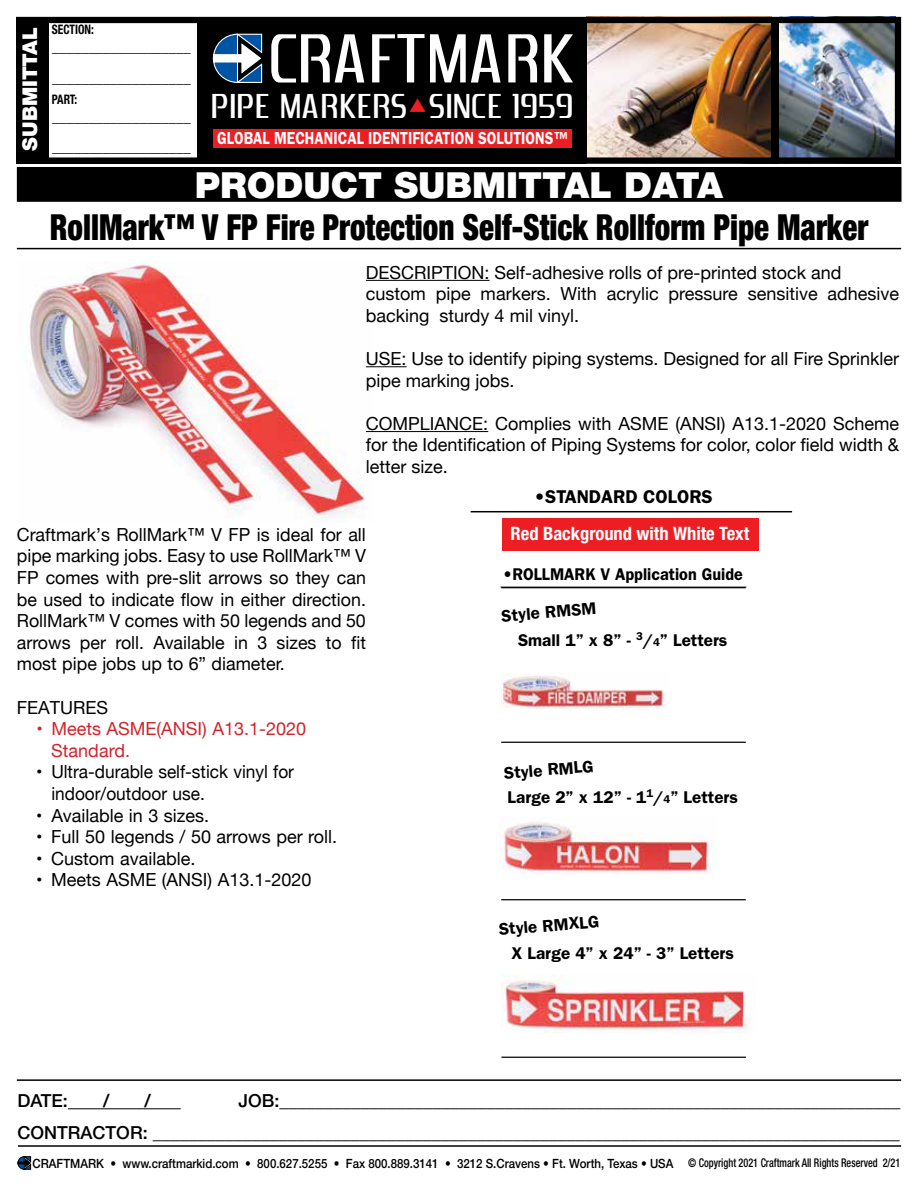
<style>
.page{position:relative;width:918px;height:1188px;background:#fff}
.page>*{position:absolute;margin:0;border:0;box-sizing:border-box;transform-origin:0 0}
.t1{font:72.9px "Zrnic";color:#fff}
.t2{font:36.45px "Zrnic";letter-spacing:.01em;color:#fff}
.t3{font:900 condensed 36px "Helvetica Neue";color:#000;scale:.86 1}
.t4{font:900 36px "Helvetica Neue";color:#fff}
.t5{font:900 20.4px "Helvetica Neue";color:#fff}
.t6{font:600 18.6px "Franklin Gothic";color:#000}
.t7{font:700 condensed 18.45px "Helvetica Neue";color:#fff}
.t8{font:18px/21.6px "Helvetica Neue";color:#000}
.t9{font:500 18px/31.5px "Helvetica Neue";color:#000;text-align:right}
.t10{font:18px/21.6px "Helvetica Neue";color:#d2232a}
.t11{font:18px "Helvetica Neue";color:#000;scale:.96 1}
.t12{font:600 17.55px "ITC Franklin Gothic Std";color:#fff;scale:.83 1}
.t13{font:600 17.1px "Franklin Gothic";color:#000}
.t14{font:600 17.1px "Franklin Gothic";color:#000;scale:.95 1}
.t15{font:700 14.55px/30.6px "Helvetica Neue";color:#000}
.t16{font:700 condensed 13.05px "Helvetica Neue";color:#000;scale:.88 1}
.t17{font:500 12.75px "Helvetica Neue";color:#000;scale:.9 1}
.s1{font-family:"Zekton Free";color:#ed1d24}
.s2{font-size:11.4px}
.s3{font-stretch:condensed;font-size:12px}
</style>
<div class="page">
<img style="left:29px;top:261px;width:345px;height:258px">
<img style="left:17px;top:17px;width:884px;height:147px">
<div style="left:213px;top:129px;width:359px;height:19px;background:#ed1d24"></div>
<div style="left:18px;top:168px;width:883px;height:33px;background:#000"></div>
<div style="left:17px;top:167px;width:885px;height:35px;border:2px solid #000"></div>
<hr style="left:18px;top:1145px;width:883px;height:2px;background:#000">
<hr style="left:68px;top:1108px;width:113px;height:1px;background:#000">
<svg style="left:18px;top:1156px;width:13px;height:14px"></svg>
<hr style="left:17px;top:1079px;width:884px;height:2px;background:#000">
<hr style="left:17px;top:248px;width:884px;height:1px;background:#000">
<hr style="left:366px;top:280px;width:124px;height:1px;background:#000">
<hr style="left:366px;top:366px;width:41px;height:1px;background:#000">
<hr style="left:366px;top:431px;width:122px;height:1px;background:#000">
<hr style="left:501px;top:586px;width:245px;height:2px;background:#717275">
<hr style="left:501px;top:587px;width:245px;height:1px;background:#000">
<hr style="left:501px;top:742px;width:245px;height:1px;background:#000">
<hr style="left:501px;top:899px;width:245px;height:1px;background:#000">
<hr style="left:501px;top:1057px;width:245px;height:1px;background:#000">
<div style="left:502px;top:518px;width:256px;height:33px;background:#ed1d24"></div>
<hr style="left:471px;top:511px;width:321px;height:1px;background:#000">
<img style="left:501px;top:673px;width:167px;height:35px">
<img style="left:501px;top:975px;width:247px;height:58px">
<img style="left:500px;top:818px;width:215px;height:56px">
<p class="t5" style="left:18px;top:151px;width:125px;rotate:-90deg">SUBMITTAL</p>
<p class="t16" style="left:52px;top:22px;width:49px">SECTION:</p>
<p class="t15" style="left:52px;top:31px;width:140px">___________________ ___________________</p>
<p class="t16" style="left:52px;top:91px;width:30px">PART:</p>
<p class="t15" style="left:52px;top:101px;width:140px">___________________ ___________________</p>
<h1 class="t1" style="left:269px;top:24px;width:307px">CRAFTMARK</h1>
<h2 class="t2" style="left:211px;top:89px;width:364px">PIPE MARKERS<span class="s1">•</span>SINCE 1959</h2>
<p class="t12" style="left:217px;top:128px;width:424px">GLOBAL MECHANICAL IDENTIFICATION SOLUTIONS™</p>
<h3 class="t4" style="left:195px;top:164px;width:530px">PRODUCT SUBMITTAL DATA</h3>
<h3 class="t3" style="left:50px;top:205px;width:953px">RollMark™ V FP Fire Protection Self-Stick Rollform Pipe Marker</h3>
<p class="t8" style="left:366px;top:262px;width:535px">DESCRIPTION: Self-adhesive rolls of pre-printed stock and custom pipe markers. With acrylic pressure sensitive adhesive backing sturdy 4 mil vinyl.</p>
<p class="t8" style="left:366px;top:349px;width:535px">USE: Use to identify piping systems. Designed for all Fire Sprinkler pipe marking jobs.</p>
<p class="t8" style="left:366px;top:414px;width:535px;text-align:justify">COMPLIANCE: Complies with ASME (ANSI) A13.1-2020 Scheme for the Identification of Piping Systems for color, color field width &amp; letter size.</p>
<p class="t8" style="left:17px;top:525px;width:351px;text-align:justify">Craftmark’s RollMark™ V FP is ideal for all pipe marking jobs. Easy to use RollMark™ V FP comes with pre-slit arrows so they can be used to indicate flow in either direction.<br>RollMark™ V comes with 50 legends and 50 arrows per roll. Available in 3 sizes to fit most pipe jobs up to 6” diameter.</p>
<p class="t8" style="left:17px;top:697px;width:93px">FEATURES</p>
<p class="t10" style="left:51px;top:719px;width:256px;text-indent:-15px">• Meets ASME(ANSI) A13.1-2020<br>Standard.</p>
<p class="t8" style="left:51px;top:762px;width:244px;text-indent:-15px">• Ultra-durable self-stick vinyl for indoor/outdoor use.</p>
<p class="t11" style="left:36px;top:802px;width:182px">• Available in 3 sizes.</p>
<p class="t8" style="left:36px;top:827px;width:302px">• Full 50 legends / 50 arrows per roll.</p>
<p class="t8" style="left:36px;top:849px;width:161px">• Custom available.</p>
<p class="t8" style="left:36px;top:870px;width:277px">• Meets ASME (ANSI) A13.1-2020</p>
<p class="t6" style="left:534px;top:486px;width:180px">•STANDARD COLORS</p>
<p class="t7" style="left:511px;top:522px;width:240px">Red Background with White Text</p>
<p class="t14" style="left:503px;top:564px;width:254px">•ROLLMARK V Application Guide</p>
<p class="t13" style="left:501px;top:606px;width:97px;rotate:-5deg">Style RMSM</p>
<p class="t13" style="left:518px;top:630px;width:211px">Small 1” x 8” - <sup>3</sup>/<span class="s2">4</span>” Letters</p>
<p class="t13" style="left:503px;top:763px;width:91px;rotate:-5deg">Style RMLG</p>
<p class="t13" style="left:508px;top:787px;width:232px">Large 2” x 12” - 1<sup>1</sup>/<span class="s2">4</span>” Letters</p>
<p class="t13" style="left:498px;top:919px;width:102px;rotate:-5deg">Style RMXLG</p>
<p class="t13" style="left:512px;top:943px;width:224px">X Large 4” x 24” - 3” Letters</p>
<p class="t9" style="left:18px;top:1085px;width:885px">JOB:_____________________________________________________________________<br>CONTRACTOR: ___________________________________________________________________________________</p>
<p class="t17" style="left:33px;top:1156px;width:966px">CRAFTMARK • www.craftmarkid.com • 800.627.5255 • Fax 800.889.3141 • 3212 S.Cravens • Ft. Worth, Texas • USA <span class="s3">© Copyright 2021 Craftmark All Rights Reserved 2/21</span></p>
<p class="t9" style="left:18px;top:1085px;width:52px">DATE:</p>
<p class="t9" style="left:103px;top:1085px;width:8px">/</p>
<p class="t9" style="left:144px;top:1085px;width:8px">/</p>
</div>
